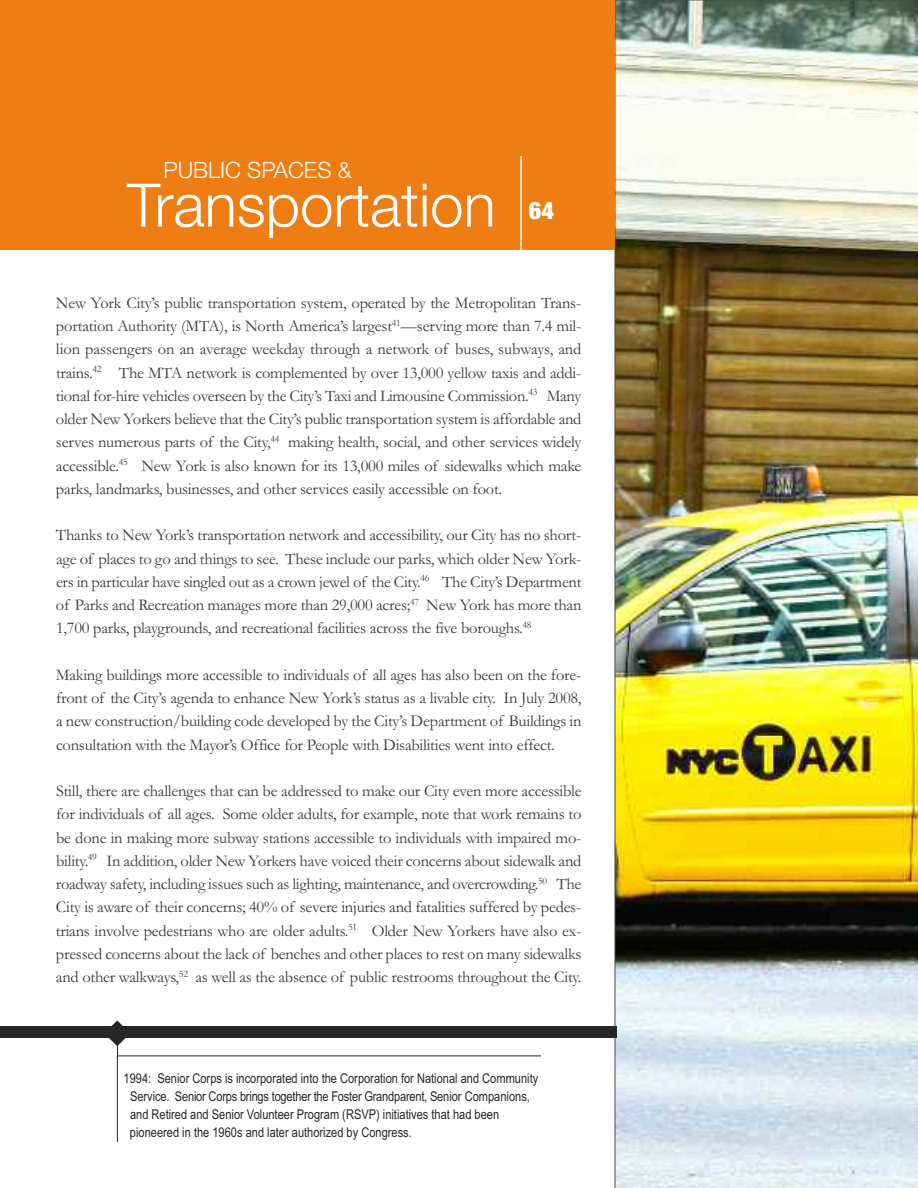
<style>
.page{position:relative;width:918px;height:1188px;background:#fff}
.page>*{position:absolute;margin:0;border:0;box-sizing:border-box;transform-origin:0 0}
.t1{font:300 60px "Helvetica Neue";color:#fff}
.t2{font:900 condensed 24px "Helvetica Neue";color:#fff}
.t3{font:300 22.5px "Helvetica Neue";color:#fff}
.t4{font:16.5px/23.2px "Garamond";letter-spacing:-.015em;color:#3d3c3c;text-align:justify}
.t5{font:13.5px/18px "Arial Narrow";color:#272627}
</style>
<div class="page">
<img style="left:615px;top:0;width:303px;height:1188px">
<div style="left:0;top:0;width:615px;height:250px;background:#ee7e13"></div>
<hr style="left:520px;top:156px;width:2px;height:95px;background:#fff">
<svg style="left:109px;top:1020px;width:21px;height:36px"></svg>
<div style="left:0;top:1026px;width:616px;height:12px;background:#272627"></div>
<h3 class="t3" style="left:164px;top:157px;width:189px">PUBLIC SPACES &amp;</h3>
<h1 class="t1" style="left:127px;top:169px;width:371px">Transportation</h1>
<h2 class="t2" style="left:529px;top:196px;width:26px">64</h2>
<p class="t4" style="left:56px;top:290px;width:527px">New York City’s public transportation system, operated by the Metropolitan Trans&shy;portation Authority (MTA), is North America’s largest<sup>41</sup>—serving more than 7.4 mil&shy;lion passengers on an average weekday through a network of buses, subways, and trains.<sup>42</sup> The MTA network is complemented by over 13,000 yellow taxis and addi&shy;tional for-hire vehicles overseen by the City’s Taxi and Limousine Commission.<sup>43</sup> Many older New Yorkers believe that the City’s public transportation system is affordable and serves numerous parts of the City,<sup>44</sup> making health, social, and other services widely accessible.<sup>45</sup> New York is also known for its 13,000 miles of sidewalks which make parks, landmarks, businesses, and other services easily accessible on foot.</p>
<p class="t4" style="left:56px;top:523px;width:527px">Thanks to New York’s transportation network and accessibility, our City has no short&shy;age of places to go and things to see. These include our parks, which older New York&shy;ers in particular have singled out as a crown jewel of the City.<sup>46</sup> The City’s Department of Parks and Recreation manages more than 29,000 acres;<sup>47</sup> New York has more than 1,700 parks, playgrounds, and recreational facilities across the five boroughs.<sup>48</sup></p>
<p class="t4" style="left:56px;top:662px;width:527px">Making buildings more accessible to individuals of all ages has also been on the fore&shy;front of the City’s agenda to enhance New York’s status as a livable city. In July 2008, a new construction/building code developed by the City’s Department of Buildings in consultation with the Mayor’s Office for People with Disabilities went into effect.</p>
<p class="t4" style="left:56px;top:779px;width:527px">Still, there are challenges that can be addressed to make our City even more accessible for individuals of all ages. Some older adults, for example, note that work remains to be done in making more subway stations accessible to individuals with impaired mo&shy;bility.<sup>49</sup> In addition, older New Yorkers have voiced their concerns about sidewalk and roadway safety, including issues such as lighting, maintenance, and overcrowding.<sup>50</sup> The City is aware of their concerns; 40% of severe injuries and fatalities suffered by pedes&shy;trians involve pedestrians who are older adults.<sup>51</sup> Older New Yorkers have also ex&shy;pressed concerns about the lack of benches and other places to rest on many sidewalks and other walkways,<sup>52</sup> as well as the absence of public restrooms throughout the City.</p>
<p class="t5" style="left:130px;top:1069px;width:410px;text-indent:-6px">1994: Senior Corps is incorporated into the Corporation for National and Community Service. Senior Corps brings together the Foster Grandparent, Senior Companions, and Retired and Senior Volunteer Program (RSVP) initiatives that had been pioneered in the 1960s and later authorized by Congress.</p>
</div>
